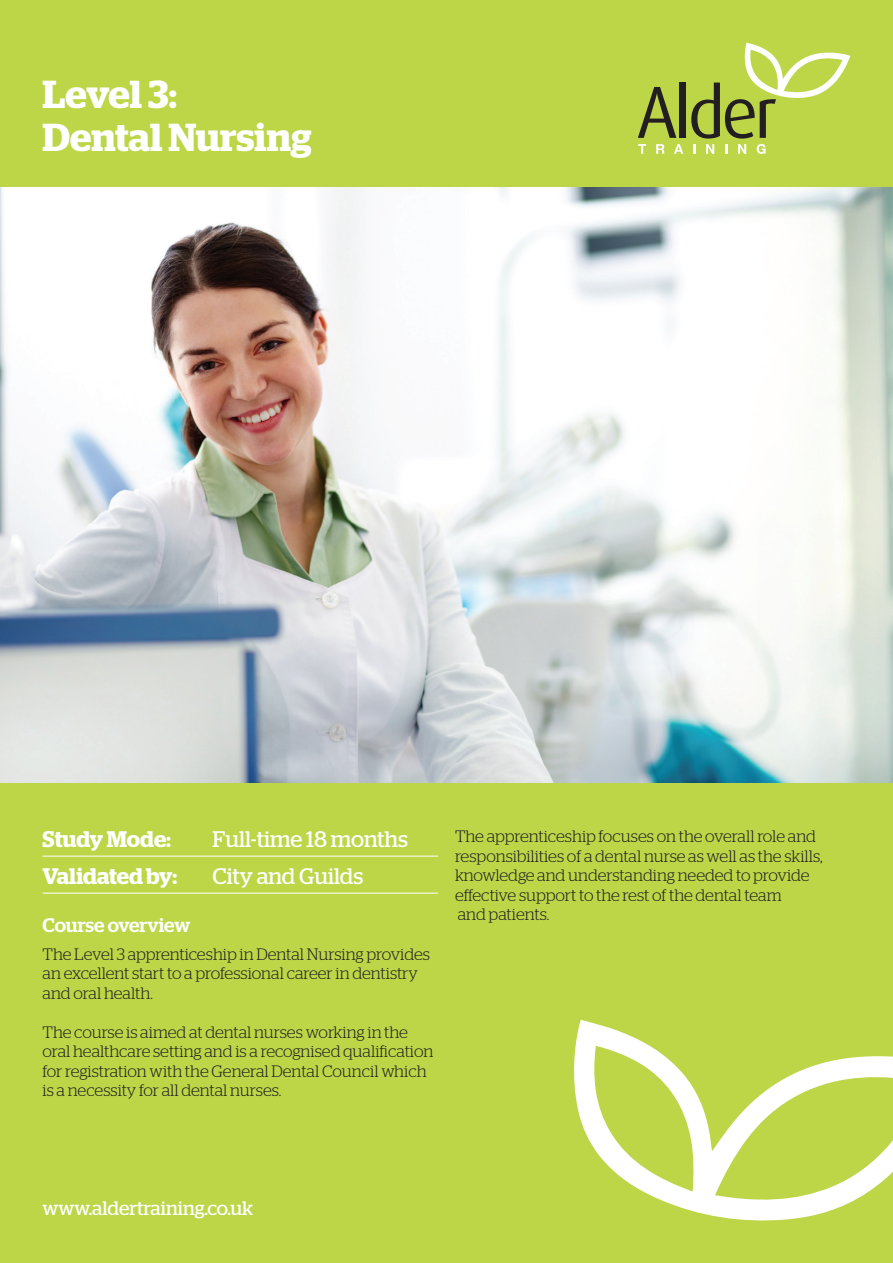
<style>
.page{position:relative;width:893px;height:1263px;background:#fff}
.page>*{position:absolute;margin:0;border:0;box-sizing:border-box;transform-origin:0 0}
.t1{font:600 39px/43.5px "Stag";color:#fff}
.t2{font:22.5px "Stag";color:#fff}
.t3{font:600 22.5px "Stag";letter-spacing:-.005em;color:#fff}
.t4{font:19.5px "Stag";color:#fff}
.t5{font:500 19.5px "Stag";color:#fff}
.t6{font:300 16.5px/19.5px "Stag";color:#231f20}
</style>
<div class="page">
<div style="left:0;top:0;width:893px;height:187px;background:#bcd648"></div>
<svg style="left:638px;top:87px;width:38px;height:51px"></svg>
<div style="left:680px;top:83px;width:6px;height:55px;background:#231f20"></div>
<svg style="left:638px;top:144px;width:8px;height:10px"></svg>
<svg style="left:656px;top:144px;width:8px;height:10px"></svg>
<svg style="left:674px;top:144px;width:9px;height:10px"></svg>
<svg style="left:691px;top:43px;width:159px;height:111px"></svg>
<div style="left:0;top:723px;width:893px;height:540px;background:#bcd648"></div>
<svg style="left:574px;top:1020px;width:319px;height:201px"></svg>
<img style="left:0;top:187px;width:893px;height:595px">
<hr style="left:43px;top:856px;width:395px;height:1px;background:#fff">
<hr style="left:43px;top:893px;width:395px;height:1px;background:#fff">
<p class="t1" style="left:43px;top:72px;width:271px">Level 3:<br>Dental Nursing</p>
<p class="t3" style="left:43px;top:826px;width:130px">Study Mode:</p>
<p class="t2" style="left:213px;top:826px;width:197px">Full-time 18 months</p>
<p class="t3" style="left:43px;top:863px;width:136px">Validated by:</p>
<p class="t2" style="left:213px;top:863px;width:152px">City and Guilds</p>
<p class="t5" style="left:43px;top:913px;width:149px">Course overview</p>
<p class="t6" style="left:43px;top:944px;width:389px">The Level 3 apprenticeship in Dental Nursing provides an excellent start to a professional career in dentistry and oral health.</p>
<p class="t6" style="left:43px;top:1022px;width:392px">The course is aimed at dental nurses working in the oral healthcare setting and is a recognised qualification for registration with the General Dental Council which is a necessity for all dental nurses.</p>
<p class="t6" style="left:455px;top:827px;width:369px">The apprenticeship focuses on the overall role and responsibilities of a dental nurse as well as the skills, knowledge and understanding needed to provide effective support to the rest of the dental team<br>and patients.</p>
<p class="t4" style="left:43px;top:1197px;width:212px">www.aldertraining.co.uk</p>
</div>
